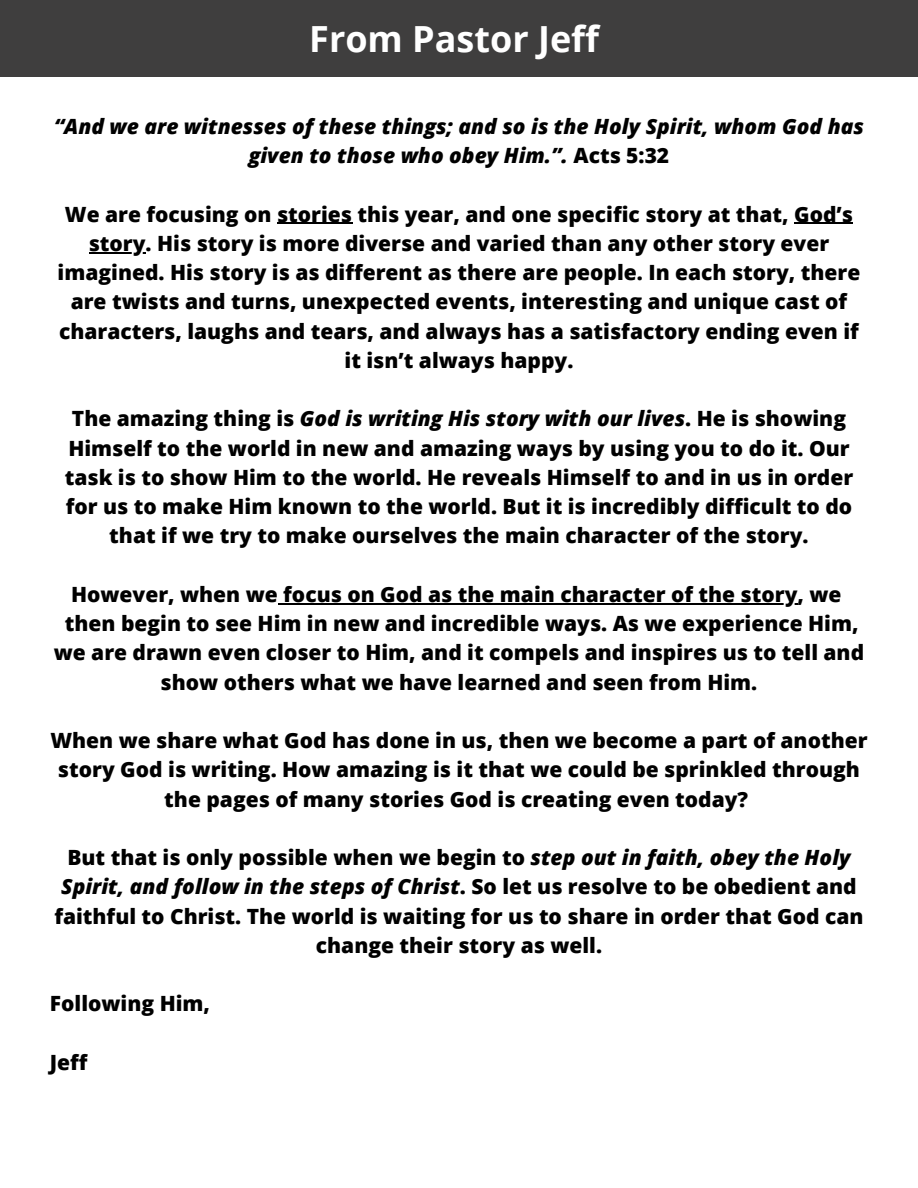
<style>
.page{position:relative;width:918px;height:1188px;background:#fff}
.page>*{position:absolute;margin:0;border:0;box-sizing:border-box;transform-origin:0 0}
.t1{font:700 36px "Open Sans";color:#fff}
.t2{font:800 21px/29.2px "Open Sans";color:#000;text-align:center}
.t3{font:italic 800 21px/29.2px "Open Sans";color:#000;text-align:center}
.s1{font-style:normal}
.s2{font-style:italic}
</style>
<div class="page">
<div style="left:0;top:0;width:918px;height:77px;background:#3f3e3e"></div>
<hr style="left:277px;top:223px;width:75px;height:1px;background:#000">
<hr style="left:794px;top:223px;width:59px;height:1px;background:#000">
<hr style="left:89px;top:252px;width:57px;height:1px;background:#000">
<hr style="left:278px;top:603px;width:519px;height:1px;background:#000">
<p class="t1" style="left:309px;top:14px;width:291px">From Pastor Jeff</p>
<p class="t3" style="left:54px;top:111px;width:811px">“And we are witnesses of these things; and so is the Holy Spirit, whom God has given to those who obey Him.”. <span class="s1">Acts 5:32</span></p>
<p class="t2" style="left:58px;top:199px;width:804px">We are focusing on stories this year, and one specific story at that, God’s story. His story is more diverse and varied than any other story ever imagined. His story is as different as there are people. In each story, there are twists and turns, unexpected events, interesting and unique cast of characters, laughs and tears, and always has a satisfactory ending even if it isn’t always happy.</p>
<p class="t2" style="left:65px;top:404px;width:790px">The amazing thing is <span class="s2">God is writing His story with our lives</span>. He is showing Himself to the world in new and amazing ways by using you to do it. Our task is to show Him to the world. He reveals Himself to and in us in order for us to make Him known to the world. But it is incredibly difficult to do that if we try to make ourselves the main character of the story.</p>
<p class="t2" style="left:54px;top:579px;width:812px">However, when we focus on God as the main character of the story, we then begin to see Him in new and incredible ways. As we experience Him, we are drawn even closer to Him, and it compels and inspires us to tell and show others what we have learned and seen from Him.</p>
<p class="t2" style="left:50px;top:725px;width:819px">When we share what God has done in us, then we become a part of another story God is writing. How amazing is it that we could be sprinkled through the pages of many stories God is creating even today?</p>
<p class="t2" style="left:54px;top:842px;width:811px">But that is only possible when we begin to <span class="s2">step out in faith, obey the Holy Spirit, and follow in the steps of Christ</span>. So let us resolve to be obedient and faithful to Christ. The world is waiting for us to share in order that God can change their story as well.</p>
<p class="t2" style="left:50px;top:989px;width:162px">Following Him,</p>
<p class="t2" style="left:50px;top:1047px;width:39px">Jeff</p>
</div>
